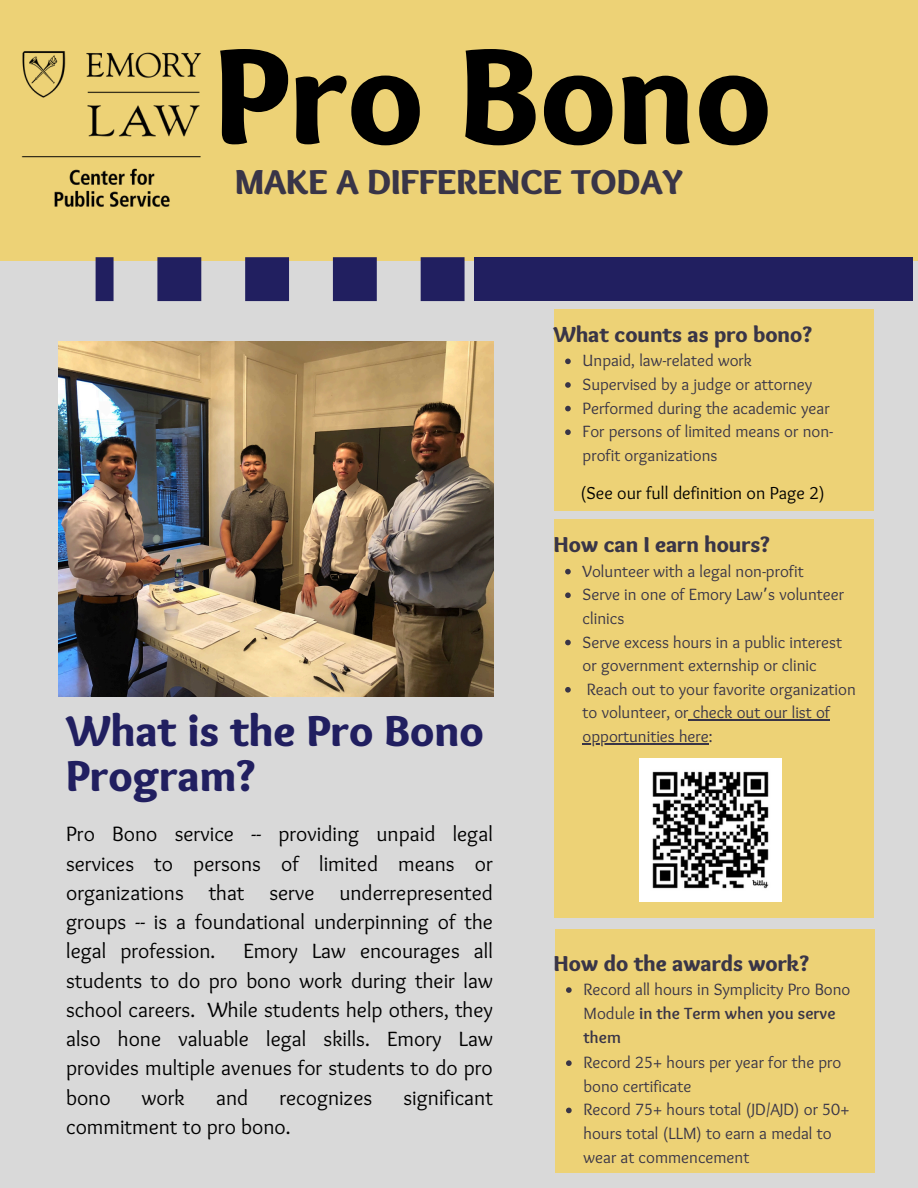
<style>
.page{position:relative;width:918px;height:1188px;background:#d9d9d9}
.page>*{position:absolute;margin:0;border:0;box-sizing:border-box;transform-origin:0 0}
.t1{font:900 141.15px "Sukar";color:#000}
.t2{font:900 44.85px/45px "Sukar";color:#211f60}
.t3{font:900 36px "Sukar";color:#393547}
.t4{font:900 22.5px "Sukar";color:#393547}
.t5{font:21.45px/29.2px "Sukar";color:#000;text-align:justify}
.t6{font:18px "Sukar";color:#000}
.t7{font:16.95px/23.7px "Sukar";color:#393547}
.s1{font-family:"Noto Sans Gurmukhi"}
.s2{font-weight:700}
</style>
<div class="page">
<div style="left:0;top:0;width:918px;height:261px;background:#edd276"></div>
<div style="left:555px;top:309px;width:319px;height:201px;background:#edd276"></div>
<div style="left:554px;top:519px;width:319px;height:398px;background:#edd276"></div>
<img style="left:59px;top:342px;width:434px;height:354px">
<div style="left:474px;top:257px;width:439px;height:44px;background:#211f60"></div>
<svg style="left:96px;top:257px;width:369px;height:44px"></svg>
<img style="left:21px;top:51px;width:181px;height:156px">
<div style="left:555px;top:930px;width:319px;height:243px;background:#edd276"></div>
<img style="left:639px;top:759px;width:143px;height:143px">
<svg style="left:565px;top:359px;width:6px;height:5px"></svg>
<svg style="left:565px;top:382px;width:6px;height:6px"></svg>
<svg style="left:565px;top:406px;width:6px;height:5px"></svg>
<svg style="left:565px;top:429px;width:6px;height:6px"></svg>
<svg style="left:565px;top:569px;width:6px;height:5px"></svg>
<svg style="left:565px;top:592px;width:6px;height:6px"></svg>
<svg style="left:565px;top:640px;width:6px;height:5px"></svg>
<svg style="left:565px;top:687px;width:6px;height:6px"></svg>
<hr style="left:689px;top:720px;width:141px;height:1px;background:#393547">
<hr style="left:583px;top:743px;width:126px;height:1px;background:#393547">
<svg style="left:566px;top:987px;width:6px;height:6px"></svg>
<svg style="left:566px;top:1060px;width:6px;height:6px"></svg>
<svg style="left:566px;top:1108px;width:6px;height:5px"></svg>
<h1 class="t1" style="left:214px;top:15px;width:559px">Pro Bono</h1>
<p class="t3" style="left:235px;top:161px;width:450px">MAKE A DIFFERENCE TODAY</p>
<p class="t4" style="left:554px;top:321px;width:260px">What counts as pro bono?</p>
<h4 class="t7" style="left:583px;top:350px;width:171px">Unpaid, law-related work</h4>
<p class="t7" style="left:583px;top:374px;width:231px">Supervised by a judge or attorney</p>
<p class="t7" style="left:583px;top:397px;width:249px">Performed during the academic year</p>
<p class="t7" style="left:583px;top:421px;width:252px">For persons of limited means or non&shy;profit organizations</p>
<p class="t6" style="left:580px;top:483px;width:246px">(See our full definition on Page 2)</p>
<h2 class="t2" style="left:66px;top:713px;width:419px">What is the Pro Bono<br>Program?</h2>
<h5 class="t5" style="left:66px;top:821px;width:428px">Pro Bono service -- providing unpaid legal services to persons of limited means or organizations that serve underrepresented groups -- is a foundational underpinning of the legal profession.</h5>
<h5 class="t5" style="left:66px;top:938px;width:428px;text-indent:177px">Emory Law encourages all students to do pro bono work during their law school careers. While students help others, they also hone valuable legal skills. Emory Law provides multiple avenues for students to do pro bono</h5>
<h5 class="t5" style="left:142px;top:1084px;width:45px">work</h5>
<h5 class="t5" style="left:216px;top:1084px;width:34px">and</h5>
<h5 class="t5" style="left:279px;top:1084px;width:95px">recognizes</h5>
<h5 class="t5" style="left:404px;top:1084px;width:91px">significant</h5>
<h5 class="t5" style="left:66px;top:1114px;width:226px">commitment to pro bono.</h5>
<p class="t4" style="left:554px;top:531px;width:217px">How can I earn hours?</p>
<p class="t7" style="left:583px;top:560px;width:222px">Volunteer with a legal non-profit</p>
<h4 class="t7" style="left:583px;top:584px;width:263px">Serve in one of Emory Law<span class="s1">’</span>s volunteer clinics</h4>
<p class="t7" style="left:583px;top:631px;width:261px">Serve excess hours in a public interest or government externship or clinic</p>
<p class="t7" style="left:583px;top:679px;width:275px">Reach out to your favorite organization to volunteer, or check out our list of</p>
<p class="t7" style="left:583px;top:726px;width:132px">opportunities here:</p>
<p class="t4" style="left:554px;top:950px;width:257px">How do the awards work?</p>
<p class="t7" style="left:584px;top:979px;width:268px;line-height:24.2px">Record all hours in Symplicity Pro Bono<br>Module <span class="s2">in the Term when you serve them</span></p>
<p class="t7" style="left:584px;top:1052px;width:259px">Record 25+ hours per year for the pro bono certificate</p>
<h4 class="t7" style="left:584px;top:1099px;width:267px">Record 75+ hours total (JD/AJD) or 50+ hours total (LLM) to earn a medal to wear at commencement</h4>
</div>
